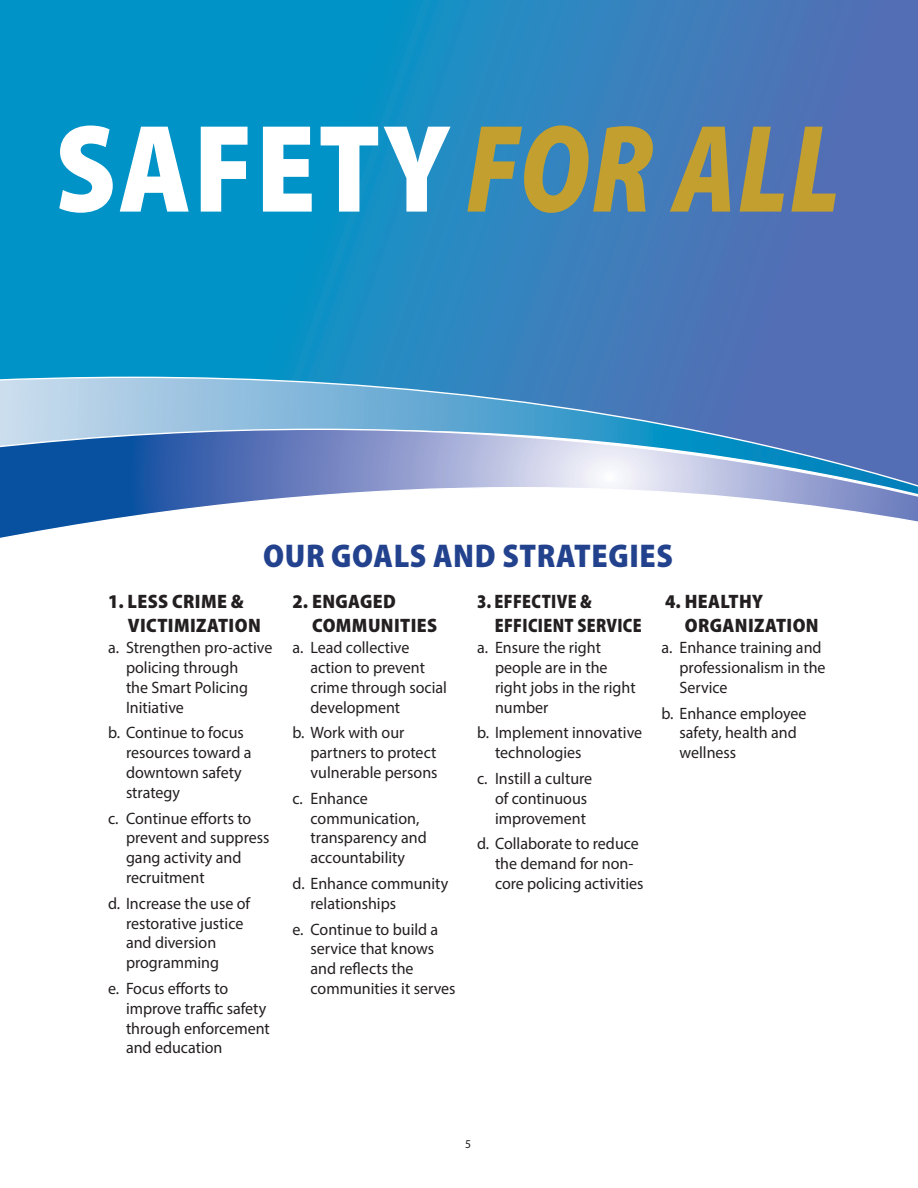
<style>
.page{position:relative;width:918px;height:1188px;background:#fff}
.page>*{position:absolute;margin:0;border:0;box-sizing:border-box;transform-origin:0 0}
.t1{font:900 semi-condensed 126px "Myriad Pro";letter-spacing:.02em;color:#fff;scale:.94 1}
.t2{font:900 semi-condensed 33px "Myriad Pro";letter-spacing:.02em;color:#23428e}
.t3{font:900 semi-condensed 19.5px/23.4px "Myriad Pro";letter-spacing:.02em;color:#231f20}
.t4{font:900 semi-condensed 19.5px/23.4px "Myriad Pro";letter-spacing:.02em;color:#231f20;scale:.9 1}
.t5{font:16.5px/19.8px "Myriad Pro";color:#231f20}
.t6{font:12px "Myriad Pro";color:#231f20}
.s1{font-style:italic;color:#c29f2e}
</style>
<div class="page">
<svg style="left:0;top:0;width:918px;height:377px;background:#2485bf"></svg>
<svg style="left:0;top:377px;width:918px;height:52px;background:#6e9dcc"></svg>
<svg style="left:0;top:429px;width:918px;height:109px"></svg>
<h1 class="t1" style="left:55px;top:121px;width:836px">SAFETY <span class="s1">FOR ALL</span></h1>
<h2 class="t2" style="left:263px;top:543px;width:411px">OUR GOALS AND STRATEGIES</h2>
<p class="t3" style="left:128px;top:591px;width:135px;text-indent:-20px">1. LESS CRIME &amp;<br>VICTIMIZATION</p>
<p class="t5" style="left:126px;top:639px;width:148px;text-indent:-18px">a. Strengthen pro-active policing through<br>the Smart Policing<br>Initiative</p>
<p class="t5" style="left:126px;top:724px;width:127px;text-indent:-18px">b. Continue to focus resources toward a downtown safety strategy</p>
<p class="t5" style="left:126px;top:809px;width:145px;text-indent:-18px">c. Continue efforts to prevent and suppress gang activity and recruitment</p>
<p class="t5" style="left:126px;top:894px;width:126px;text-indent:-18px">d. Increase the use of restorative justice and diversion programming</p>
<p class="t5" style="left:126px;top:980px;width:145px;text-indent:-18px">e. Focus efforts to improve traffic safety through enforcement and education</p>
<p class="t3" style="left:312px;top:591px;width:127px;text-indent:-20px">2. ENGAGED<br>COMMUNITIES</p>
<p class="t5" style="left:311px;top:639px;width:138px;text-indent:-18px">a. Lead collective action to prevent crime through social development</p>
<p class="t5" style="left:311px;top:724px;width:129px;text-indent:-18px">b. Work with our partners to protect vulnerable persons</p>
<p class="t5" style="left:311px;top:789px;width:118px;text-indent:-18px">c. Enhance communication, transparency and accountability</p>
<p class="t5" style="left:311px;top:875px;width:139px;text-indent:-18px">d. Enhance community relationships</p>
<p class="t5" style="left:311px;top:920px;width:147px;text-indent:-18px">e. Continue to build a service that knows and reflects the communities it serves</p>
<p class="t4" style="left:495px;top:591px;width:165px;text-indent:-18px">3. EFFECTIVE &amp;<br>EFFICIENT SERVICE</p>
<p class="t5" style="left:495px;top:639px;width:142px;text-indent:-18px">a. Ensure the right people are in the right jobs in the right number</p>
<p class="t5" style="left:495px;top:724px;width:149px;text-indent:-18px">b. Implement innovative technologies</p>
<p class="t5" style="left:495px;top:770px;width:99px;text-indent:-18px">c. Instill a culture of continuous improvement</p>
<p class="t5" style="left:495px;top:835px;width:150px;text-indent:-18px">d. Collaborate to reduce the demand for non&shy;core policing activities</p>
<p class="t3" style="left:685px;top:591px;width:135px;text-indent:-20px">4. HEALTHY<br>ORGANIZATION</p>
<p class="t5" style="left:680px;top:639px;width:148px;text-indent:-18px">a. Enhance training and professionalism in the<br>Service</p>
<p class="t5" style="left:680px;top:704px;width:129px;text-indent:-18px">b. Enhance employee safety, health and wellness</p>
<p class="t6" style="left:465px;top:1139px;width:7px">5</p>
</div>
